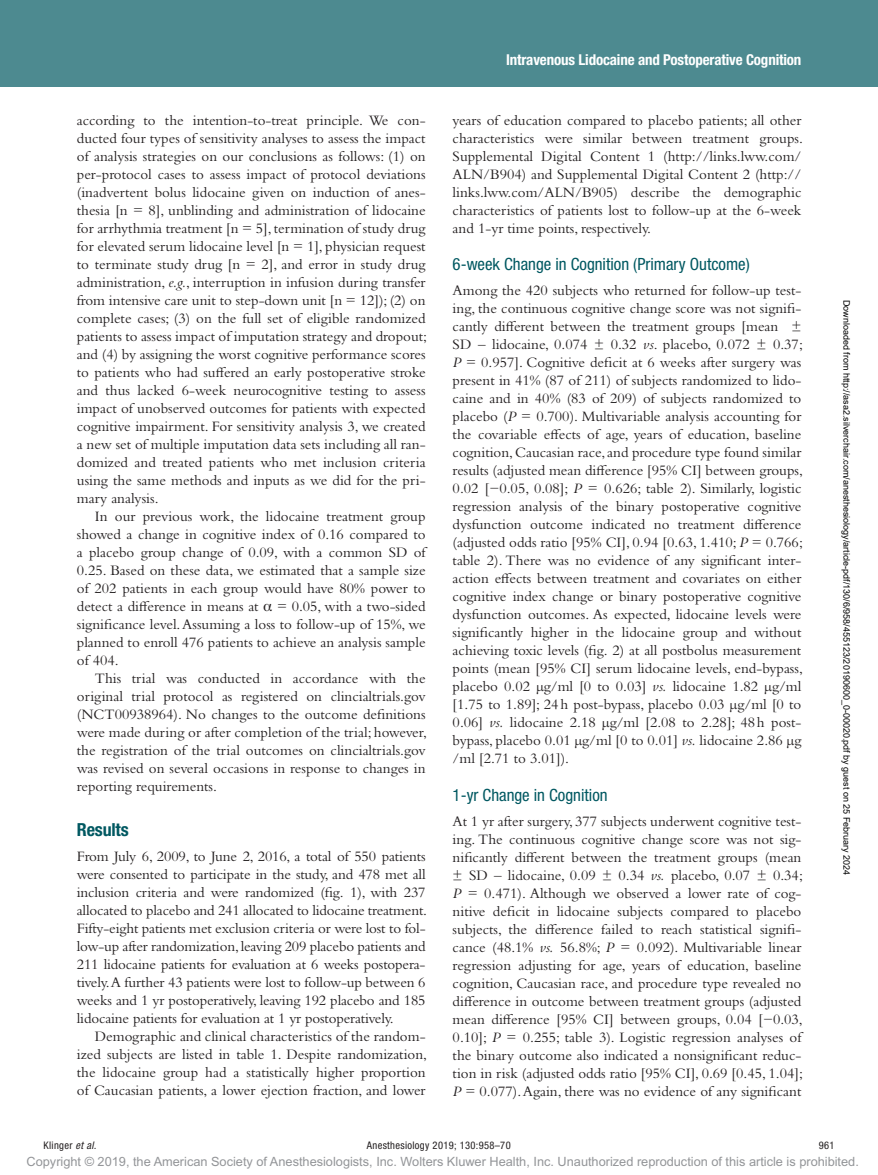
<style>
.page{position:relative;width:878px;height:1175px;background:#fff}
.page>*{position:absolute;margin:0;border:0;box-sizing:border-box;transform-origin:0 0}
.t1{font:700 condensed 18px "Helvetica Neue LT Std";color:#005861}
.t2{font:condensed 16.8px "Helvetica Neue LT Std";color:#005861}
.t3{font:15px/18px "Bembo Std";color:#231f20;text-align:justify}
.t4{font:700 condensed 15px "Helvetica Neue LT Std";letter-spacing:-.01em;color:#fff}
.t5{font:12.75px "Arial MT Std";color:#939598}
.t6{font:condensed 10.5px "Helvetica Neue LT Std";letter-spacing:.03em;color:#231f20}
.t7{font:9px "Arial";color:#000}
.s1{font-style:italic}
.s2{font-family:"Gandhari Unicode"}
</style>
<div class="page">
<div style="left:0;top:0;width:878px;height:86px;background:#4d8a90"></div>
<p class="t4" style="left:506px;top:51px;width:297px">Intravenous Lidocaine and Postoperative Cognition</p>
<p class="t3" style="left:77px;top:111px;width:352px">according to the intention-to-treat principle. We con&shy;ducted four types of sensitivity analyses to assess the impact of analysis strategies on our conclusions as follows: (1) on per-protocol cases to assess impact of protocol deviations (inadvertent bolus lidocaine given on induction of anes&shy;thesia [n = 8], unblinding and administration of lidocaine for arrhythmia treatment [n = 5], termination of study drug for elevated serum lidocaine level [n = 1], physician request to terminate study drug [n = 2], and error in study drug administration, <span class="s1">e.g.</span>, interruption in infusion during transfer from intensive care unit to step-down unit [n = 12]); (2) on complete cases; (3) on the full set of eligible randomized patients to assess impact of imputation strategy and dropout; and (4) by assigning the worst cognitive performance scores to patients who had suffered an early postoperative stroke and thus lacked 6-week neurocognitive testing to assess impact of unobserved outcomes for patients with expected cognitive impairment. For sensitivity analysis 3, we created a new set of multiple imputation data sets including all ran&shy;domized and treated patients who met inclusion criteria using the same methods and inputs as we did for the pri&shy;mary analysis.</p>
<p class="t3" style="left:77px;top:507px;width:350px;text-indent:18px">In our previous work, the lidocaine treatment group showed a change in cognitive index of 0.16 compared to a placebo group change of 0.09, with a common SD of 0.25. Based on these data, we estimated that a sample size of 202 patients in each group would have 80% power to detect a difference in means at <span class="s2">α</span> = 0.05, with a two-sided significance level. Assuming a loss to follow-up of 15%, we planned to enroll 476 patients to achieve an analysis sample of 404.</p>
<p class="t3" style="left:77px;top:669px;width:352px;text-indent:18px">This trial was conducted in accordance with the original trial protocol as registered on clincialtrials.gov (NCT00938964). No changes to the outcome definitions were made during or after completion of the trial; however, the registration of the trial outcomes on clincialtrials.gov was revised on several occasions in response to changes in reporting requirements.</p>
<p class="t1" style="left:77px;top:819px;width:53px">Results</p>
<p class="t3" style="left:77px;top:847px;width:352px">From July 6, 2009, to June 2, 2016, a total of 550 patients were consented to participate in the study, and 478 met all inclusion criteria and were randomized (fig. 1), with 237 allocated to placebo and 241 allocated to lidocaine treatment.<br>Fifty-eight patients met exclusion criteria or were lost to fol&shy;low-up after randomization, leaving 209 placebo patients and 211 lidocaine patients for evaluation at 6 weeks postopera&shy;tively.A further 43 patients were lost to follow-up between 6 weeks and 1 yr postoperatively, leaving 192 placebo and 185 lidocaine patients for evaluation at 1 yr postoperatively.</p>
<p class="t3" style="left:77px;top:1027px;width:352px;text-indent:18px">Demographic and clinical characteristics of the random&shy;ized subjects are listed in table 1. Despite randomization, the lidocaine group had a statistically higher proportion of Caucasian patients, a lower ejection fraction, and lower</p>
<p class="t3" style="left:452px;top:111px;width:352px">years of education compared to placebo patients; all other characteristics were similar between treatment groups.<br>Supplemental Digital Content 1 (http://links.lww.com/ ALN/B904) and Supplemental Digital Content 2 (http:// links.lww.com/ALN/B905) describe the demographic characteristics of patients lost to follow-up at the 6-week and 1-yr time points, respectively.</p>
<p class="t2" style="left:452px;top:255px;width:299px">6-week Change in Cognition (Primary Outcome)</p>
<p class="t3" style="left:452px;top:281px;width:352px">Among the 420 subjects who returned for follow-up test&shy;ing, the continuous cognitive change score was not signifi&shy;cantly different between the treatment groups [mean ± SD – lidocaine, 0.074 ± 0.32 <span class="s1">vs</span>. placebo, 0.072 ± 0.37; <span class="s1">P</span> = 0.957]. Cognitive deficit at 6 weeks after surgery was present in 41% (87 of 211) of subjects randomized to lido&shy;caine and in 40% (83 of 209) of subjects randomized to placebo (<span class="s1">P</span> = 0.700). Multivariable analysis accounting for the covariable effects of age, years of education, baseline cognition, Caucasian race, and procedure type found similar results (adjusted mean difference [95% CI] between groups, 0.02 [−0.05, 0.08]; <span class="s1">P</span> = 0.626; table 2). Similarly, logistic regression analysis of the binary postoperative cognitive dysfunction outcome indicated no treatment difference (adjusted odds ratio [95% CI], 0.94 [0.63, 1.410; <span class="s1">P</span> = 0.766; table 2). There was no evidence of any significant inter&shy;action effects between treatment and covariates on either cognitive index change or binary postoperative cognitive dysfunction outcomes. As expected, lidocaine levels were significantly higher in the lidocaine group and without achieving toxic levels (fig. 2) at all postbolus measurement points (mean [95% CI] serum lidocaine levels, end-bypass, placebo 0.02 μg/ml [0 to 0.03] <span class="s1">vs.</span> lidocaine 1.82 μg/ml [1.75 to 1.89]; 24h post-bypass, placebo 0.03 μg/ml [0 to 0.06] <span class="s1">vs.</span> lidocaine 2.18 μg/ml [2.08 to 2.28]; 48h post&shy;bypass, placebo 0.01 μg/ml [0 to 0.01] <span class="s1">vs.</span> lidocaine 2.86 μg /ml [2.71 to 3.01]).</p>
<p class="t2" style="left:452px;top:785px;width:156px">1-yr Change in Cognition</p>
<p class="t3" style="left:452px;top:811px;width:352px">At 1 yr after surgery, 377 subjects underwent cognitive test&shy;ing. The continuous cognitive change score was not sig&shy;nificantly different between the treatment groups (mean ± SD – lidocaine, 0.09 ± 0.34 <span class="s1">vs.</span> placebo, 0.07 ± 0.34; <span class="s1">P</span> = 0.471). Although we observed a lower rate of cog&shy;nitive deficit in lidocaine subjects compared to placebo subjects, the difference failed to reach statistical signifi&shy;cance (48.1% <span class="s1">vs.</span> 56.8%; <span class="s1">P</span> = 0.092). Multivariable linear regression adjusting for age, years of education, baseline cognition, Caucasian race, and procedure type revealed no difference in outcome between treatment groups (adjusted mean difference [95% CI] between groups, 0.04 [−0.03, 0.10]; <span class="s1">P</span> = 0.255; table 3). Logistic regression analyses of the binary outcome also indicated a nonsignificant reduc&shy;tion in risk (adjusted odds ratio [95% CI], 0.69 [0.45, 1.04]; <span class="s1">P</span> = 0.077). Again, there was no evidence of any significant</p>
<p class="t7" style="left:850px;top:300px;width:577px;rotate:90deg">Downloaded from http://asa2.silverchair.com/anesthesiology/article-pdf/130/6/958/455123/20190600_0-00020.pdf by guest on 25 February 2024</p>
<p class="t6" style="left:44px;top:1139px;width:54px">Klinger <span class="s1">et al.</span></p>
<p class="t6" style="left:367px;top:1139px;width:145px">Anesthesiology 2019; 130:958–70</p>
<p class="t6" style="left:818px;top:1139px;width:17px">961</p>
<p class="t5" style="left:27px;top:1154px;width:833px">Copyright © 2019, the American Society of Anesthesiologists, Inc. Wolters Kluwer Health, Inc. Unauthorized reproduction of this article is prohibited.</p>
</div>
